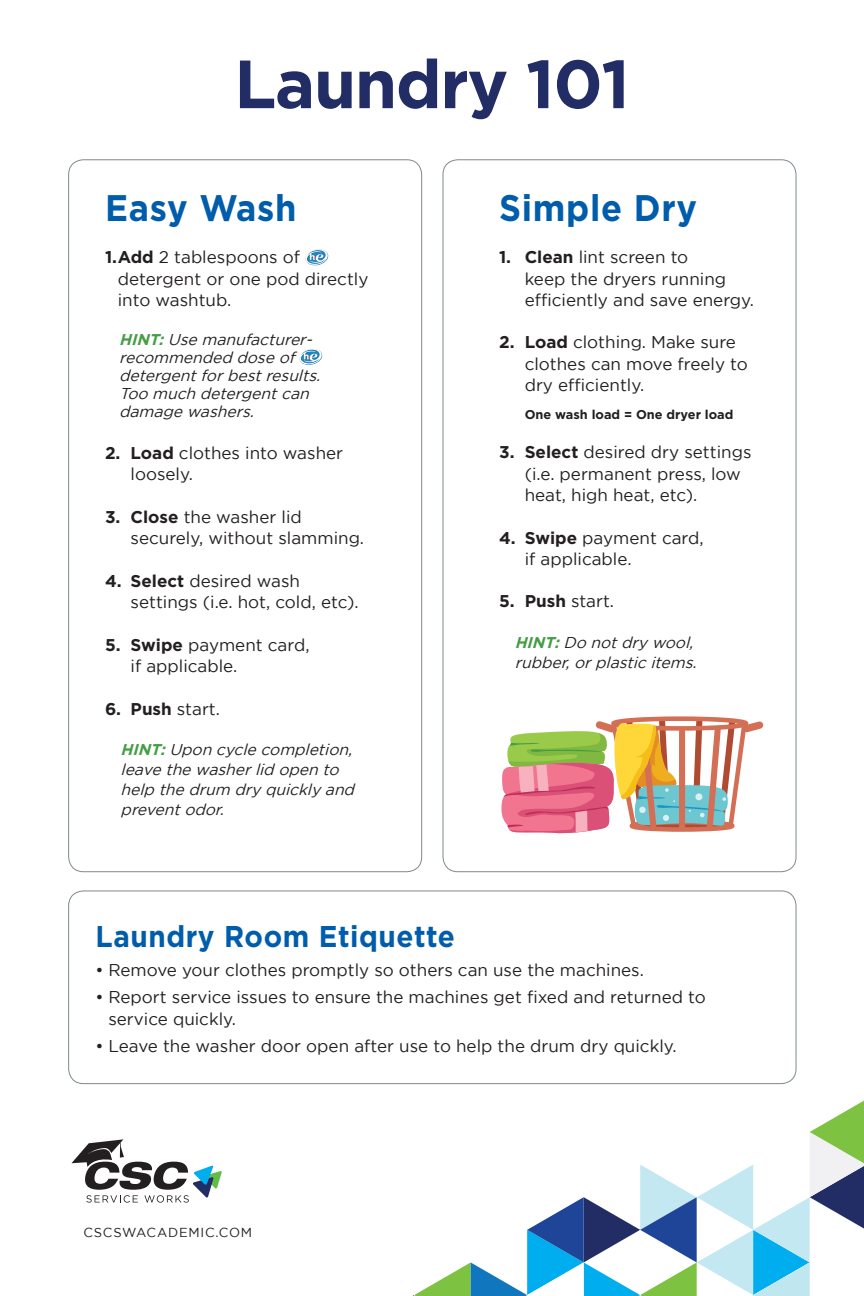
<style>
.page{position:relative;width:864px;height:1296px;background:#fff}
.page>*{position:absolute;margin:0;border:0;box-sizing:border-box;transform-origin:0 0}
.t1{font:700 68px "Gotham";letter-spacing:-.02em;color:#222d65}
.t2{font:700 36.9px "Gotham";letter-spacing:.02em;color:#005dac;scale:.93 1}
.t3{font:700 30px "Gotham";letter-spacing:.02em;color:#005dac;scale:.93 1}
.t4{font:17px/21.3px "Gotham";color:#231f20}
.t5{font:700 17px "Gotham";color:#231f20}
.t6{font:italic 15.6px/18px "Gotham";color:#231f20}
.t7{font:13px "Gotham";letter-spacing:.06em;color:#231f20}
.t8{font:700 12.8px "Gotham";color:#231f20}
.s1{font-weight:700}
.s2{font-weight:700;color:#459d45}
.s3{font-weight:400}
</style>
<div class="page">
<div style="left:68px;top:890px;width:729px;height:194px;border:1px solid #7f898f;border-radius:15px"></div>
<svg style="left:501px;top:716px;width:263px;height:118px"></svg>
<svg style="left:305px;top:249px;width:24px;height:17px"></svg>
<svg style="left:299px;top:349px;width:24px;height:16px"></svg>
<svg style="left:413px;top:1101px;width:451px;height:195px"></svg>
<svg style="left:71px;top:1139px;width:151px;height:64px"></svg>
<p class="t1" style="left:234px;top:39px;width:397px">Laundry 101</p>
<p class="t2" style="left:105px;top:183px;width:207px">Easy Wash</p>
<p class="t4" style="left:118px;top:246px;width:252px;text-indent:-13px"><span class="s1">1.Add</span> 2 tablespoons of detergent or one pod directly into washtub.</p>
<p class="t6" style="left:119px;top:330px;width:207px"><span class="s2">HINT:</span>Use manufacturer&shy;recommended dose of detergentforbestresults.<br>Too much detergentcan damage washers.</p>
<p class="t4" style="left:131px;top:442px;width:214px;text-indent:-26px"><span class="s1">2. Load</span> clothes into washer loosely.</p>
<p class="t4" style="left:131px;top:506px;width:235px;text-indent:-26px"><span class="s1">3. Close</span> the washer lid securely, without slamming.</p>
<p class="t4" style="left:131px;top:570px;width:230px;text-indent:-26px"><span class="s1">4. Select</span> desired wash settings (i.e. hot, cold, etc).</p>
<p class="t4" style="left:131px;top:634px;width:180px;text-indent:-26px"><span class="s1">5. Swipe</span> payment card, if applicable.</p>
<p class="t5" style="left:105px;top:697px;width:116px">6. Push <span class="s3">start.</span></p>
<p class="t6" style="left:121px;top:740px;width:239px;line-height:19.9px"><span class="s2">HINT:</span>Upon cycle completion, leave the washerlid open to help the drum dry quickly and preventodor.</p>
<p class="t2" style="left:499px;top:183px;width:214px">Simple Dry</p>
<p class="t4" style="left:525px;top:246px;width:231px;text-indent:-26px"><span class="s1">1. Clean</span> lint screen to<br>keep the dryers running efficiently and save energy.</p>
<p class="t4" style="left:525px;top:332px;width:225px;text-indent:-26px"><span class="s1">2. Load</span> clothing. Make sure clothes can move freely to dry efficiently.</p>
<p class="t8" style="left:525px;top:406px;width:210px">One wash load = One dryer load</p>
<p class="t4" style="left:525px;top:441px;width:228px;text-indent:-26px"><span class="s1">3. Select</span> desired dry settings (i.e. permanent press, low heat, high heat, etc).</p>
<p class="t4" style="left:525px;top:527px;width:180px;text-indent:-26px"><span class="s1">4. Swipe</span> payment card, if applicable.</p>
<p class="t5" style="left:499px;top:590px;width:116px">5. Push <span class="s3">start.</span></p>
<p class="t6" style="left:515px;top:633px;width:188px;line-height:19.9px"><span class="s2">HINT:</span>Do notdry wool, rubber,orplastic items.</p>
<p class="t3" style="left:96px;top:916px;width:388px">Laundry Room Etiquette</p>
<p class="t4" style="left:96px;top:959px;width:550px">• Remove your clothes promptly so others can use the machines.</p>
<p class="t4" style="left:108px;top:986px;width:599px;text-indent:-13px">• Report service issues to ensure the machines get fixed and returned to service quickly.</p>
<p class="t4" style="left:96px;top:1035px;width:583px">• Leave the washer door open after use to help the drum dry quickly.</p>
<p class="t7" style="left:83px;top:1225px;width:170px">CSCSWACADEMIC.COM</p>
</div>
